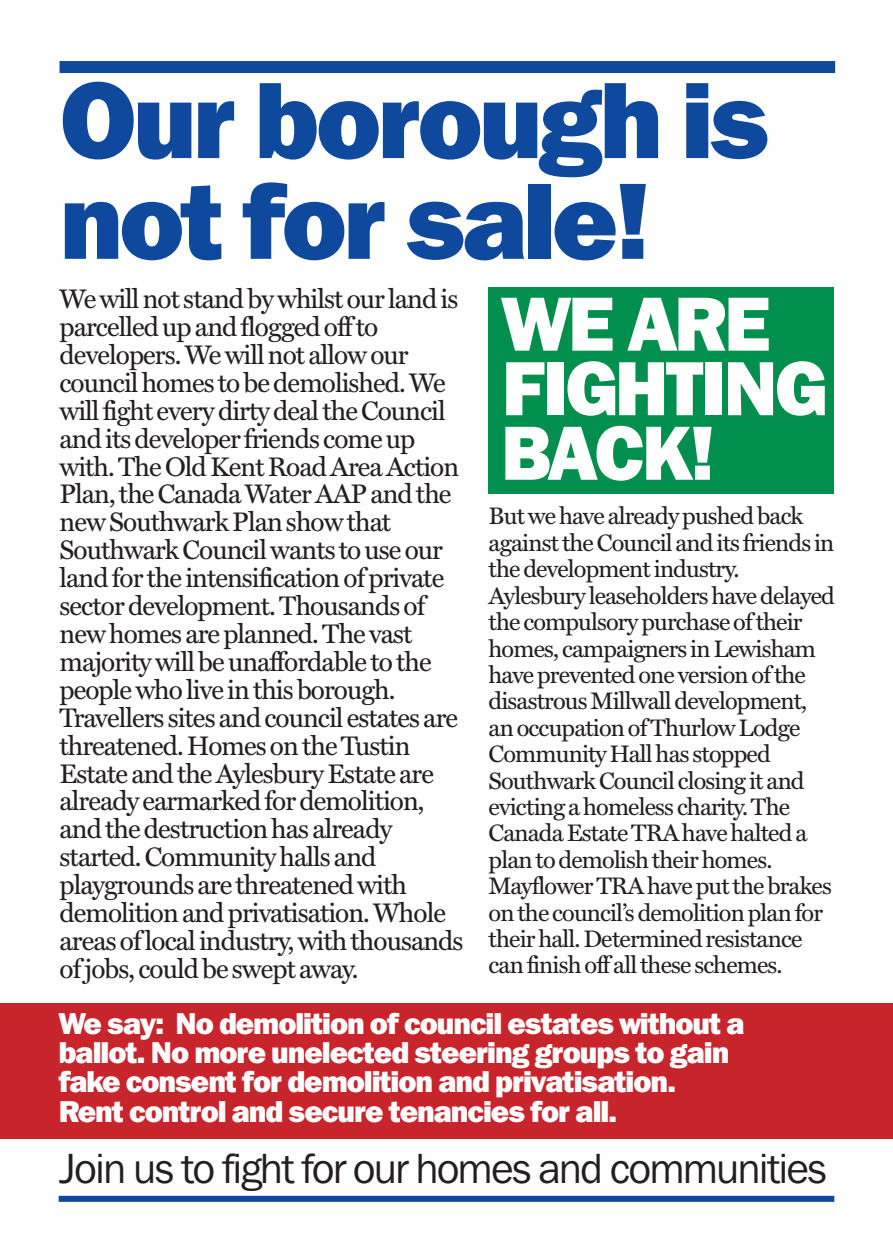
<style>
.page{position:relative;width:893px;height:1259px;background:#fff}
.page>*{position:absolute;margin:0;border:0;box-sizing:border-box;transform-origin:0 0}
.t1{font:800 108px/100.8px "Franklin Gothic IT Cby BT";letter-spacing:-.035em;color:#0f499d}
.t2{font:800 76.2px/64.5px "Franklin Gothic IT Cby BT";letter-spacing:-.035em;color:#fff}
.t3{font:42px "Franklin Gothic IT Cby BT";letter-spacing:-.03em;color:#231f20}
.t4{font:800 30px/29.1px "Franklin Gothic IT Cby BT";letter-spacing:-.035em;color:#fff}
.t5{font:27px/27.9px "Miller Text";letter-spacing:-.035em;color:#231f20}
.t6{font:24px/26.4px "Miller Text";letter-spacing:-.035em;color:#231f20}
</style>
<div class="page">
<div style="left:489px;top:287px;width:345px;height:207px;background:#008f4d"></div>
<div style="left:0;top:1003px;width:893px;height:135px;background:#c8242b"></div>
<div style="left:60px;top:61px;width:775px;height:12px;background:#0f499d"></div>
<div style="left:59px;top:1195px;width:775px;height:6px;background:#0f499d"></div>
<h1 class="t1" style="left:60px;top:80px;width:712px">Our borough is not for sale!</h1>
<h2 class="t2" style="left:502px;top:299px;width:327px">WE ARE<br>FIGHTING<br>BACK!</h2>
<p class="t5" style="left:60px;top:285px;width:405px">Wewillnot standbywhilstour landis parcelledupandfloggedoffto developers.Wewillnotallowour councilhomes tobedemolished.We willfight everydirtydealtheCouncil anditsdeveloper friends comeup with.TheOldKentRoadAreaAction Plan,theCanadaWaterAAPandthe newSouthwark Planshowthat Southwark Councilwants touseour land for the intensificationofprivate sectordevelopment. Thousandsof new homes areplanned.The vast majority will be unaffordable tothe peoplewholive inthisborough.<br>Travellers sites and council estatesare threatened. Homes onthe Tustin Estateand the Aylesbury Estateare already earmarked fordemolition, andthedestructionhasalready started.Communityhallsand playgrounds are threatened with demolition and privatisation. Whole areasoflocal industry,withthousands ofjobs, couldbe sweptaway.</p>
<p class="t6" style="left:489px;top:503px;width:348px">But wehave already pushed back againstthe Councilandits friends in the development industry.<br>Aylesbury leaseholdershavedelayed the compulsory purchase oftheir homes, campaigners inLewisham haveprevented one versionofthe disastrous Millwall development, anoccupationofThurlowLodge<br>Community Hall has stopped<br>Southwark Council closingitand evictingahomeless charity.The<br>CanadaEstate TRAhavehalted a planto demolishtheirhomes.<br>MayflowerTRAhaveputthebrakes onthe council’s demolitionplanfor their hall. Determined resistance canfinish off allthese schemes.</p>
<p class="t4" style="left:59px;top:1011px;width:687px">We say: No demolition of council estates without a ballot. No more unelected steering groups to gain fake consent for demolition and privatisation.<br>Rent control and secure tenancies for all.</p>
<h3 class="t3" style="left:60px;top:1154px;width:768px">Join us to fight for our homes and communities</h3>
</div>
